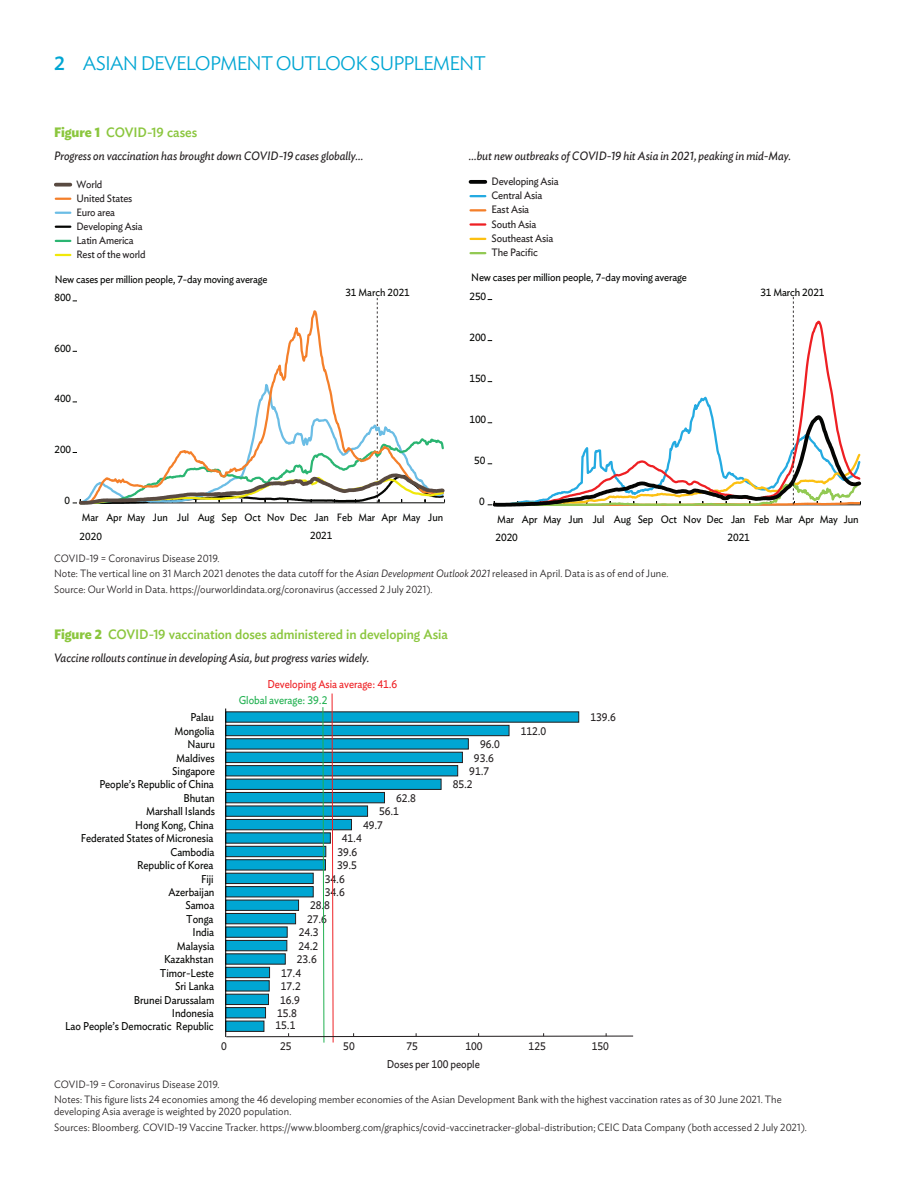
<style>
.page{position:relative;width:918px;height:1188px;background:#fff}
.page>*{position:absolute;margin:0;border:0;box-sizing:border-box;transform-origin:0 0}
.t1{font:300 19.5px "Ideal Sans";letter-spacing:-.04em;color:#00a6d3}
.t2{font:500 13.5px "Ideal Sans";letter-spacing:-.005em;color:#8bc63e;scale:.95 1}
.t3{font:italic 12px "Ideal Sans";letter-spacing:-.005em;color:#231f20;scale:.95 1}
.t4{font:11.25px "Ideal Sans";letter-spacing:-.005em;color:#040503;scale:.92 1}
.t5{font:11.25px "Ideal Sans";letter-spacing:-.005em;color:#231f20;scale:.92 1}
.t6{font:11.25px "Ideal Sans";letter-spacing:-.005em;color:#ee1f23;scale:.92 1}
.t7{font:11.25px "Ideal Sans";letter-spacing:-.005em;color:#1fb04f;scale:.92 1}
.t8{font:10.65px "Ideal Sans";letter-spacing:-.015em;color:#040503;scale:.95 1}
.t9{font:10.65px "Ideal Sans";letter-spacing:-.015em;color:#231f20;scale:.95 1}
.t10{font:300 10.5px/15.5px "Ideal Sans";letter-spacing:.01em;color:#231f20;scale:.95 1}
.t11{font:10.5px/18.6px "Ideal Sans";letter-spacing:-.015em;color:#040503;scale:.95 1}
.t12{font:10.5px "Ideal Sans";letter-spacing:-.015em;color:#231f20;scale:.95 1}
.s1{font-weight:500}
.s2{font-weight:700}
.s3{font-style:italic}
</style>
<div class="page">
<svg style="left:56px;top:240px;width:14px;height:2px"></svg>
<svg style="left:56px;top:226px;width:14px;height:2px"></svg>
<svg style="left:56px;top:212px;width:14px;height:2px"></svg>
<svg style="left:56px;top:198px;width:14px;height:2px"></svg>
<svg style="left:56px;top:183px;width:14px;height:4px"></svg>
<svg style="left:56px;top:254px;width:14px;height:2px"></svg>
<svg style="left:73px;top:298px;width:372px;height:207px"></svg>
<svg style="left:471px;top:238px;width:14px;height:2px"></svg>
<hr style="left:471px;top:223px;width:14px;height:3px;background:#ee1f23">
<svg style="left:471px;top:209px;width:14px;height:2px"></svg>
<svg style="left:471px;top:195px;width:14px;height:2px"></svg>
<svg style="left:471px;top:180px;width:14px;height:4px"></svg>
<svg style="left:471px;top:252px;width:14px;height:2px"></svg>
<svg style="left:488px;top:297px;width:374px;height:210px"></svg>
<hr style="left:225px;top:709px;width:1px;height:328px;background:#000">
<svg style="left:226px;top:693px;width:408px;height:350px"></svg>
<h1 class="t1" style="left:54px;top:48px;width:434px"><span class="s1">2</span> ASIAN DEVELOPMENT OUTLOOK SUPPLEMENT</h1>
<p class="t2" style="left:54px;top:122px;width:152px"><span class="s2">Figure 1</span> COVID-19 cases</p>
<p class="t3" style="left:54px;top:147px;width:327px">Progress on vaccination has brought down COVID-19 cases globally...</p>
<p class="t3" style="left:469px;top:147px;width:341px">...but new outbreaks of COVID-19 hit Asia in 2021, peaking in mid-May.</p>
<p class="t12" style="left:76px;top:176px;width:29px">World</p>
<p class="t9" style="left:492px;top:173px;width:72px">Developing Asia</p>
<p class="t12" style="left:76px;top:190px;width:60px">United States</p>
<p class="t9" style="left:492px;top:187px;width:55px">Central Asia</p>
<p class="t12" style="left:76px;top:204px;width:42px">Euro area</p>
<p class="t9" style="left:492px;top:202px;width:41px">East Asia</p>
<p class="t12" style="left:76px;top:218px;width:71px">Developing Asia</p>
<p class="t9" style="left:492px;top:216px;width:49px">South Asia</p>
<p class="t12" style="left:76px;top:232px;width:62px">Latin America</p>
<p class="t9" style="left:492px;top:230px;width:67px">Southeast Asia</p>
<p class="t12" style="left:76px;top:246px;width:74px">Rest of the world</p>
<p class="t9" style="left:492px;top:244px;width:50px">The Pacific</p>
<p class="t11" style="left:55px;top:269px;width:225px">New cases per million people, 7-day moving average</p>
<p class="t8" style="left:471px;top:269px;width:228px">New cases per million people, 7-day moving average</p>
<p class="t11" style="left:55px;top:288px;width:19px">800</p>
<p class="t11" style="left:345px;top:282px;width:69px">31 March 2021</p>
<p class="t8" style="left:469px;top:288px;width:19px">250</p>
<p class="t8" style="left:760px;top:285px;width:69px">31 March 2021</p>
<p class="t8" style="left:469px;top:329px;width:19px">200</p>
<p class="t11" style="left:55px;top:338px;width:19px">600</p>
<p class="t8" style="left:469px;top:370px;width:19px">150</p>
<p class="t11" style="left:55px;top:389px;width:19px">400</p>
<p class="t8" style="left:469px;top:411px;width:19px">100</p>
<p class="t11" style="left:55px;top:439px;width:19px">200</p>
<p class="t8" style="left:474px;top:453px;width:13px">50</p>
<p class="t11" style="left:65px;top:490px;width:7px">0</p>
<p class="t8" style="left:479px;top:494px;width:7px">0</p>
<p class="t11" style="left:80px;top:507px;width:384px">Mar Apr May Jun Jul Aug Sep Oct Nov Dec Jan Feb Mar Apr May Jun<br>2020</p>
<p class="t11" style="left:310px;top:525px;width:25px">2021</p>
<p class="t8" style="left:497px;top:511px;width:382px">Mar Apr May Jun Jul Aug Sep Oct Nov Dec Jan Feb Mar Apr May Jun</p>
<p class="t8" style="left:496px;top:529px;width:25px">2020</p>
<p class="t8" style="left:728px;top:530px;width:25px">2021</p>
<p class="t10" style="left:54px;top:550px;width:648px">COVID-19 = Coronavirus Disease 2019.<br>Note: The vertical line on 31 March 2021 denotes the data cutoff for the <span class="s3">Asian Development Outlook 2021</span> released in April. Data is as of end of June.<br>Source: Our World in Data. https://ourworldindata.org/coronavirus (accessed 2 July 2021).</p>
<p class="t2" style="left:54px;top:624px;width:416px"><span class="s2">Figure 2</span> COVID-19 vaccination doses administered in developing Asia</p>
<p class="t3" style="left:54px;top:649px;width:334px">Vaccine rollouts continue in developing Asia, but progress varies widely.</p>
<p class="t6" style="left:267px;top:676px;width:143px">Developing Asia average: 41.6</p>
<p class="t7" style="left:239px;top:692px;width:98px">Global average: 39.2</p>
<p class="t4" style="left:190px;top:709px;width:27px">Palau</p>
<p class="t5" style="left:590px;top:709px;width:29px">139.6</p>
<p class="t4" style="left:174px;top:722px;width:45px">Mongolia</p>
<p class="t5" style="left:521px;top:722px;width:29px">112.0</p>
<p class="t4" style="left:188px;top:736px;width:31px">Nauru</p>
<p class="t5" style="left:480px;top:736px;width:23px">96.0</p>
<p class="t4" style="left:176px;top:749px;width:43px">Maldives</p>
<p class="t5" style="left:474px;top:749px;width:23px">93.6</p>
<p class="t4" style="left:172px;top:763px;width:48px">Singapore</p>
<p class="t5" style="left:469px;top:763px;width:23px">91.7</p>
<p class="t4" style="left:99px;top:776px;width:126px">People’s Republic of China</p>
<p class="t5" style="left:453px;top:776px;width:23px">85.2</p>
<p class="t4" style="left:183px;top:789px;width:36px">Bhutan</p>
<p class="t5" style="left:396px;top:789px;width:23px">62.8</p>
<p class="t4" style="left:146px;top:803px;width:76px">Marshall Islands</p>
<p class="t5" style="left:379px;top:803px;width:23px">56.1</p>
<p class="t4" style="left:135px;top:816px;width:87px">Hong Kong, China</p>
<p class="t5" style="left:363px;top:816px;width:23px">49.7</p>
<p class="t4" style="left:81px;top:830px;width:146px">Federated States of Micronesia</p>
<p class="t5" style="left:342px;top:830px;width:23px">41.4</p>
<p class="t4" style="left:170px;top:843px;width:49px">Cambodia</p>
<p class="t5" style="left:337px;top:843px;width:23px">39.6</p>
<p class="t4" style="left:137px;top:857px;width:85px">Republic of Korea</p>
<p class="t5" style="left:337px;top:857px;width:23px">39.5</p>
<p class="t4" style="left:201px;top:870px;width:15px">Fiji</p>
<p class="t5" style="left:325px;top:870px;width:23px">34.6</p>
<p class="t4" style="left:168px;top:884px;width:52px">Azerbaijan</p>
<p class="t5" style="left:325px;top:883px;width:23px">34.6</p>
<p class="t4" style="left:185px;top:897px;width:33px">Samoa</p>
<p class="t5" style="left:310px;top:897px;width:23px">28.8</p>
<p class="t4" style="left:186px;top:910px;width:31px">Tonga</p>
<p class="t5" style="left:307px;top:910px;width:23px">27.6</p>
<p class="t4" style="left:193px;top:924px;width:25px">India</p>
<p class="t5" style="left:299px;top:924px;width:23px">24.3</p>
<p class="t4" style="left:177px;top:937px;width:42px">Malaysia</p>
<p class="t5" style="left:298px;top:937px;width:23px">24.2</p>
<p class="t4" style="left:164px;top:951px;width:55px">Kazakhstan</p>
<p class="t5" style="left:297px;top:951px;width:23px">23.6</p>
<p class="t4" style="left:160px;top:964px;width:60px">Timor-Leste</p>
<p class="t5" style="left:281px;top:964px;width:23px">17.4</p>
<p class="t4" style="left:175px;top:978px;width:44px">Sri Lanka</p>
<p class="t5" style="left:281px;top:978px;width:23px">17.2</p>
<p class="t4" style="left:134px;top:991px;width:89px">Brunei Darussalam</p>
<p class="t5" style="left:280px;top:991px;width:23px">16.9</p>
<p class="t4" style="left:172px;top:1005px;width:47px">Indonesia</p>
<p class="t5" style="left:277px;top:1004px;width:23px">15.8</p>
<p class="t4" style="left:65px;top:1018px;width:163px">Lao People’s Democratic Republic</p>
<p class="t5" style="left:275px;top:1017px;width:23px">15.1</p>
<p class="t5" style="left:221px;top:1038px;width:8px">0</p>
<p class="t5" style="left:280px;top:1038px;width:14px">25</p>
<p class="t5" style="left:343px;top:1038px;width:14px">50</p>
<p class="t5" style="left:407px;top:1038px;width:14px">75</p>
<p class="t5" style="left:465px;top:1038px;width:20px">100</p>
<p class="t5" style="left:529px;top:1038px;width:20px">125</p>
<p class="t5" style="left:592px;top:1038px;width:20px">150</p>
<p class="t5" style="left:387px;top:1055px;width:103px">Doses per 100 people</p>
<p class="t10" style="left:54px;top:1075px;width:768px">COVID-19 = Coronavirus Disease 2019.<br>Notes: This figure lists 24 economies among the 46 developing member economies of the Asian Development Bank with the highest vaccination rates as of 30 June 2021. The</p>
<p class="t10" style="left:54px;top:1103px;width:794px">developing Asia average is weighted by 2020 population.<br>Sources: Bloomberg. COVID-19 Vaccine Tracker. https://www.bloomberg.com/graphics/covid-vaccinetracker-global-distribution; CEIC Data Company (both accessed 2 July 2021).</p>
</div>
